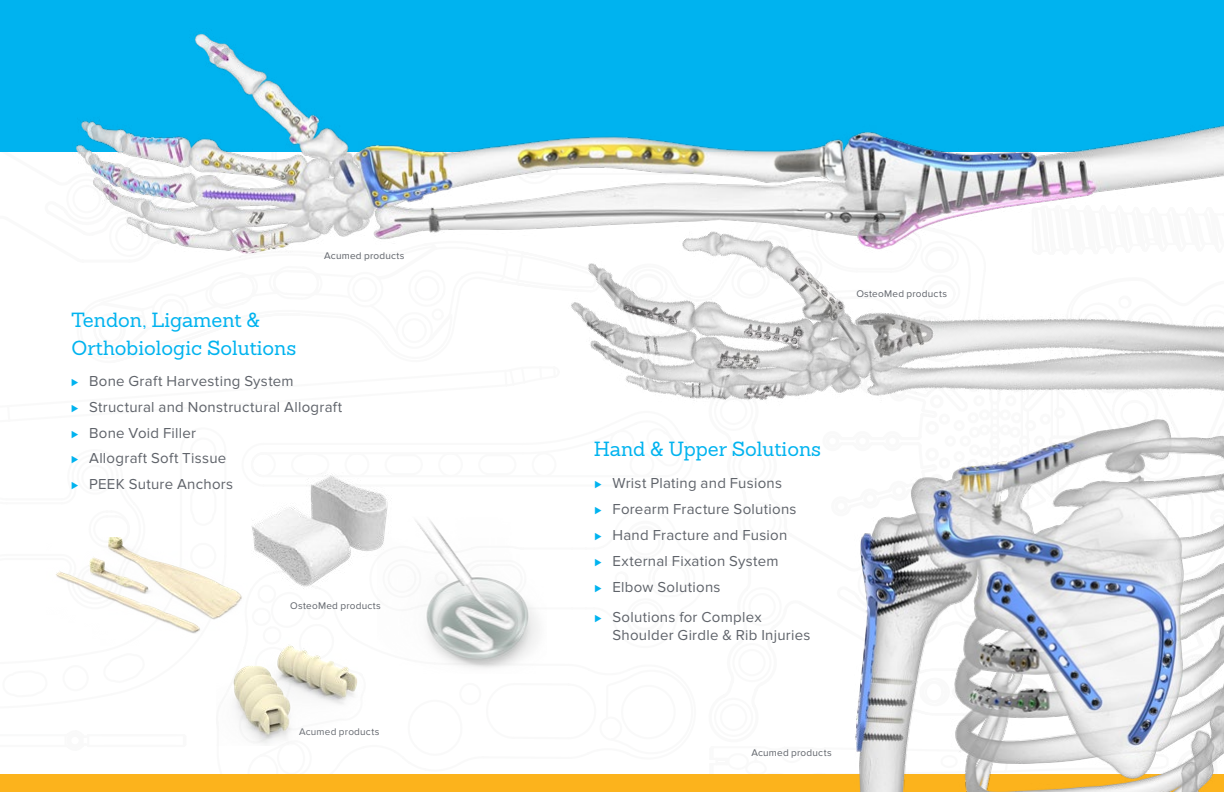
<style>
.page{position:relative;width:1224px;height:792px;background:#fff}
.page>*{position:absolute;margin:0;border:0;box-sizing:border-box;transform-origin:0 0}
.t1{font:20px/27.2px "Sanchez Slab";color:#00b3ef}
.t2{font:15px/26px "Proxima Nova";letter-spacing:.02em;color:#5f636a}
.t3{font:10px "Proxima Nova";letter-spacing:.02em;color:#5f636a}
.s1{font-size:12px;color:#00b3ef}
</style>
<div class="page">
<div style="left:0;top:775px;width:1224px;height:17px;background:#fcb31c"></div>
<div style="left:0;top:0;width:1224px;height:152px;background:#00b3ef"></div>
<img style="left:76px;top:33px;width:441px;height:225px">
<img style="left:849px;top:708px;width:375px;height:84px">
<img style="left:517px;top:125px;width:707px;height:583px">
<img style="left:233px;top:645px;width:125px;height:99px">
<img style="left:56px;top:537px;width:186px;height:97px">
<img style="left:416px;top:516px;width:131px;height:158px">
<img style="left:252px;top:473px;width:136px;height:116px">
<h1 class="t1" style="left:71px;top:306px;width:226px">Tendon, Ligament &amp;<br>Orthobiologic Solutions</h1>
<p class="t3" style="left:324px;top:250px;width:82px">Acumed products</p>
<p class="t2" style="left:71px;top:368px;width:273px"><span class="s1">⊲</span> Bone Graft Harvesting System<br><span class="s1">⊲</span> Structural and Nonstructural Allograft <span class="s1">⊲</span> Bone Void Filler<br><span class="s1">⊲</span> Allograft Soft Tissue<br><span class="s1">⊲</span> PEEK Suture Anchors</p>
<p class="t3" style="left:290px;top:600px;width:92px">OsteoMed products</p>
<p class="t3" style="left:299px;top:726px;width:82px">Acumed products</p>
<p class="t3" style="left:856px;top:288px;width:92px">OsteoMed products</p>
<h1 class="t1" style="left:594px;top:435px;width:229px">Hand &amp; Upper Solutions</h1>
<p class="t2" style="left:594px;top:470px;width:204px"><span class="s1">⊲</span> Wrist Plating and Fusions<br><span class="s1">⊲</span> Forearm Fracture Solutions <span class="s1">⊲</span> Hand Fracture and Fusion <span class="s1">⊲</span> External Fixation System<br><span class="s1">⊲</span> Elbow Solutions</p>
<p class="t2" style="left:612px;top:608px;width:200px;line-height:18px;text-indent:-18px"><span class="s1">⊲</span> Solutions for Complex<br>Shoulder Girdle &amp; Rib Injuries</p>
<p class="t3" style="left:751px;top:746px;width:82px">Acumed products</p>
</div>
